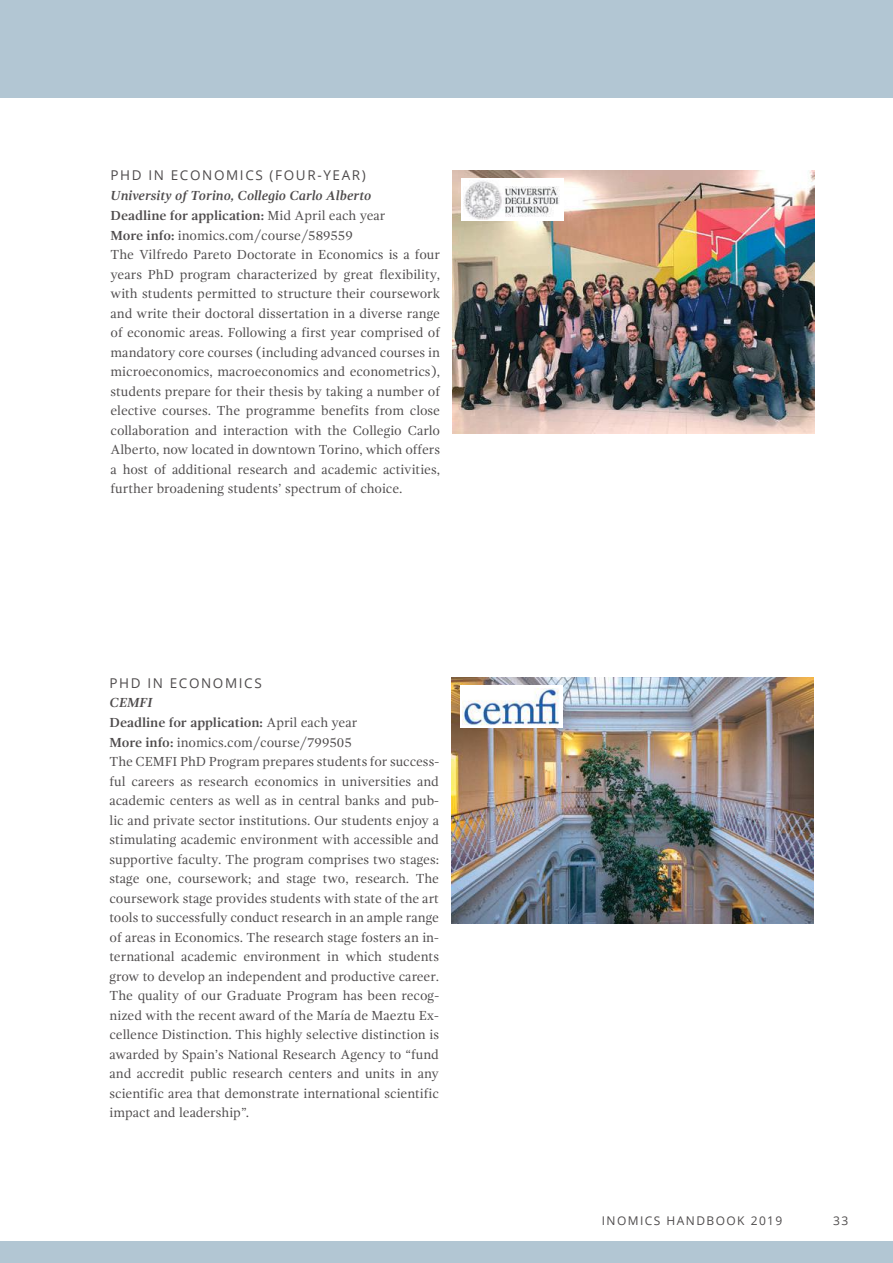
<style>
.page{position:relative;width:893px;height:1263px;background:#fff}
.page>*{position:absolute;margin:0;border:0;box-sizing:border-box;transform-origin:0 0}
.t1{font:13.5px/19.5px "Gandhi Serif";color:#4e4b4c}
.t2{font:13.5px "Open Sans";letter-spacing:.12em;color:#4e4b4c}
.t3{font:12px "Open Sans";letter-spacing:.12em;color:#4e4b4c}
.s1{font-weight:700;font-style:italic}
.s2{font-weight:700}
</style>
<div class="page">
<img style="left:452px;top:677px;width:361px;height:247px">
<div style="left:460px;top:686px;width:102px;height:42px;background:#fff"></div>
<img style="left:463px;top:689px;width:96px;height:36px">
<img style="left:453px;top:170px;width:361px;height:264px">
<div style="left:461px;top:179px;width:102px;height:42px;background:#fff"></div>
<img style="left:464px;top:181px;width:96px;height:38px">
<div style="left:0;top:0;width:893px;height:98px;background:#b2c6d3"></div>
<div style="left:0;top:1242px;width:893px;height:21px;background:#b2c6d3"></div>
<p class="t2" style="left:111px;top:166px;width:21px">PHD</p>
<p class="t2" style="left:148px;top:166px;width:54px">IN ECONO</p>
<p class="t2" style="left:226px;top:166px;width:69px">MI CS (FOUR</p>
<p class="t2" style="left:317px;top:166px;width:50px">-YEAR)</p>
<p class="t1" style="left:111px;top:186px;width:331px"><span class="s1">University of Torino, Collegio Carlo Alberto<br></span><span class="s2">Deadline for application:</span> Mid April each year<br><span class="s2">More info:</span> inomics.com/course/589559<br>The Vilfredo Pareto Doctorate in Economics is a four years PhD program characterized by great flexibility, with students permitted to structure their coursework and write their doctoral dissertation in a diverse range of economic areas. Following a first year comprised of mandatory core courses (including advanced courses in microeconomics, macroeconomics and econometrics), students prepare for their thesis by taking a number of elective courses. The programme benefits from close collaboration and interaction with the Collegio Carlo Alberto, now located in downtown Torino, which offers a host of additional research and academic activities, further broadening students’ spectrum of choice.</p>
<p class="t2" style="left:109px;top:673px;width:154px">PHD IN ECONOM ICS</p>
<p class="t1" style="left:109px;top:693px;width:331px"><span class="s1">CE MFI<br></span><span class="s2">Deadline for application:</span> April each year<br><span class="s2">More info:</span> inomics.com/course/799505<br>The CEMFI PhD Program prepares students for success&shy;ful careers as research economics in universities and academic centers as well as in central banks and pub&shy;lic and private sector institutions. Our students enjoy a stimulating academic environment with accessible and supportive faculty. The program comprises two stages: stage one, coursework; and stage two, research. The coursework stage provides students with state of the art tools to successfully conduct research in an ample range of areas in Economics. The research stage fosters an in&shy;ternational academic environment in which students grow to develop an independent and productive career.<br>The quality of our Graduate Program has been recog&shy;nized with the recent award of the María de Maeztu Ex&shy;cellence Distinction. This highly selective distinction is awarded by Spain’s National Research Agency to “fund and accredit public research centers and units in any scientific area that demonstrate international scientific impact and leadership”.</p>
<p class="t3" style="left:602px;top:1212px;width:182px">INOMICS HANDBOOK 2019</p>
<p class="t3" style="left:833px;top:1212px;width:17px">33</p>
</div>
